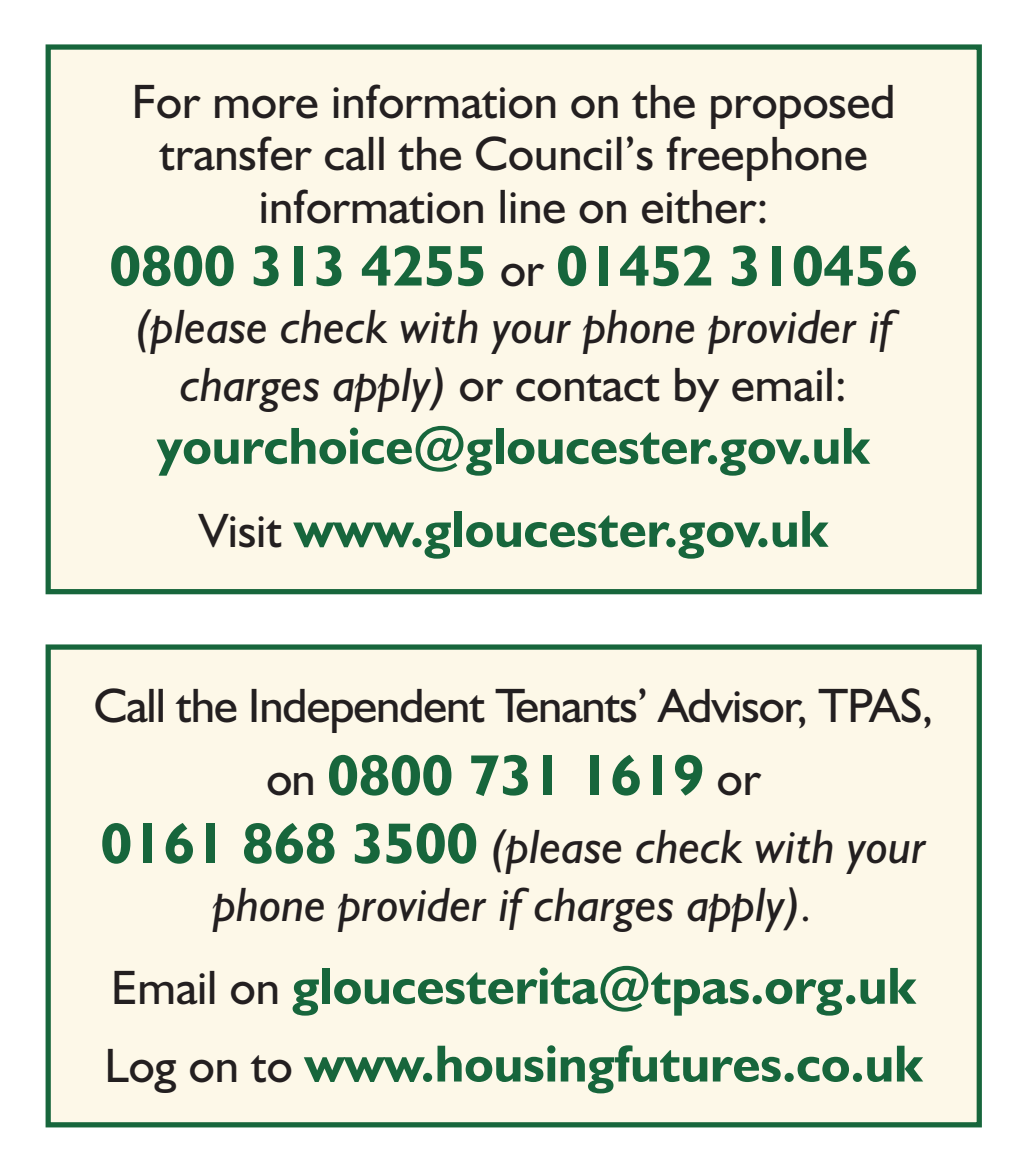
<style>
.page{position:relative;width:1025px;height:1168px;background:#fff}
.page>*{position:absolute;margin:0;border:0;box-sizing:border-box;transform-origin:0 0}
.t1{font:700 57.6px "Humanist 521 BT";color:#17663c}
.t2{font:700 52.4px/83px "Humanist 521 BT";color:#17663c;text-align:center}
.t3{font:italic 48.4px/57.6px "Humanist 521 BT";color:#231f20;text-align:center}
.t4{font:48.4px/52.4px "Humanist 521 BT";color:#231f20;text-align:center}
.t5{font:48.4px "Humanist 521 BT";letter-spacing:-.02em;color:#231f20}
.s1{font-weight:400;font-size:48.4px;color:#231f20}
.s2{font-style:normal}
.s3{font-weight:700;font-style:normal;font-size:57.6px;color:#17663c}
</style>
<div class="page">
<div style="left:48px;top:47px;width:931px;height:545px;background:#fdf8e8"></div>
<div style="left:46px;top:44px;width:936px;height:550px;border:5px solid #17663c"></div>
<div style="left:48px;top:647px;width:931px;height:478px;background:#fdf8e8"></div>
<div style="left:46px;top:644px;width:936px;height:483px;border:5px solid #17663c"></div>
<p class="t4" style="left:132px;top:74px;width:765px">For more information on the proposed transfer call the Council’s freephone information line on either:</p>
<p class="t1" style="left:110px;top:230px;width:810px">0800 313 4255 <span class="s1">or</span> 01452 310456</p>
<p class="t3" style="left:135px;top:297px;width:759px">(please check with your phone provider if charges apply) <span class="s2">or contact by email:</span></p>
<p class="t2" style="left:157px;top:403px;width:714px">yourchoice@gloucester.gov.uk<br><span class="s1">Visit</span> www.gloucester.gov.uk</p>
<p class="t5" style="left:94px;top:675px;width:841px">Call the Independent Tenants’ Advisor, TPAS,</p>
<p class="t1" style="left:266px;top:739px;width:496px"><span class="s1">on</span> 0800 731 1619 <span class="s1">or</span></p>
<p class="t3" style="left:101px;top:817px;width:827px"><span class="s3">0161 868 3500</span> (please check with your phone provider if charges apply).</p>
<p class="t2" style="left:104px;top:946px;width:820px;line-height:77.8px;text-align:left"><span class="s1">Email on</span> gloucesterita@tpas.org.uk<br><span class="s1">Log on to</span> www.housingfutures.co.uk</p>
</div>
